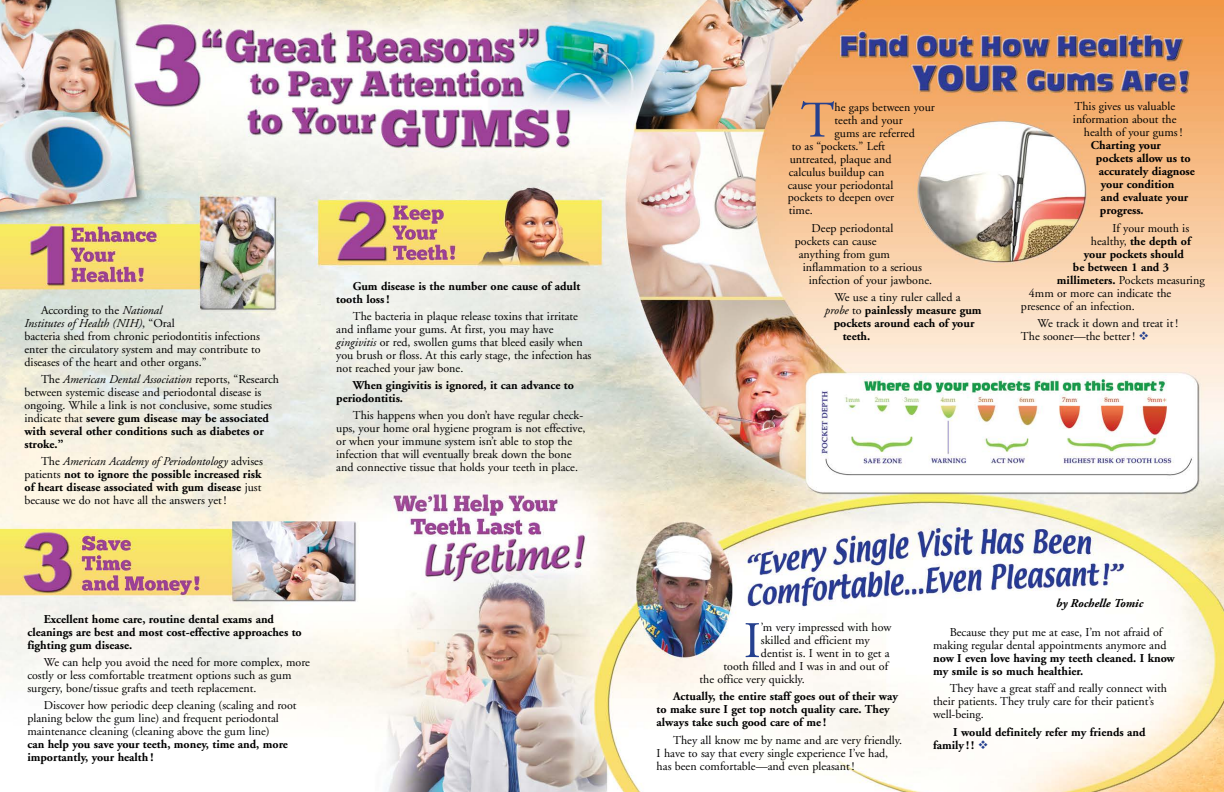
<style>
.page{position:relative;width:1224px;height:792px;background:#fff}
.page>*{position:absolute;margin:0;border:0;box-sizing:border-box;transform-origin:0 0}
.t1{font:51.2px "Adobe Garamond";color:#25408f}
.t2{font:12px/13px "Adobe Garamond";color:#000}
.t3{font:700 12px/13px "Adobe Garamond";color:#000}
.t4{font:italic 700 12px "Adobe Garamond Pro";color:#000}
.s1{font-style:italic}
.s2{font-weight:700}
.s3{font-weight:400}
.s4{font-weight:400;font-style:italic}
.s5{color:#25408f}
</style>
<div class="page">
<img style="left:0;top:0;width:1224px;height:792px">
<p class="t2" style="left:24px;top:304px;width:238px;text-indent:17px">According to the <span class="s1">National<br>Institutes of Health (NIH)</span>, “Oral<br>bacteria shed from chronic periodontitis infections enter the circulatory system and may contribute to diseases of the heart and other organs.”</p>
<p class="t2" style="left:24px;top:373px;width:256px;text-indent:17px">The <span class="s1">American Dental Association</span> reports, “Research between systemic disease and periodontal disease is ongoing. While a link is not conclusive, some studies indicate that <span class="s2">severe gum disease may be associated with several other conditions such as diabetes or stroke.”</span></p>
<p class="t3" style="left:24px;top:455px;width:240px;text-indent:17px"><span class="s3">The</span> <span class="s4">American Academy of Periodontology</span> <span class="s3">advises patients</span> not to ignore the possible increased risk of heart disease associated with gum disease <span class="s3">just because we do not have all the answers yet !</span></p>
<p class="t3" style="left:336px;top:279px;width:246px;text-indent:17px">Gum disease is the number one cause of adult tooth loss !</p>
<p class="t2" style="left:336px;top:310px;width:257px;text-indent:17px">The bacteria in plaque release toxins that irritate and inflame your gums. At first, you may have <span class="s1">gingivitis</span> or red, swollen gums that bleed easily when you brush or floss. At this early stage, the infection has not reached your jaw bone.</p>
<p class="t3" style="left:336px;top:379px;width:239px;text-indent:17px">When gingivitis is ignored, it can advance to periodontitis.</p>
<p class="t2" style="left:336px;top:409px;width:251px;text-indent:17px">This happens when you don’t have regular check&shy;ups, your home oral hygiene program is not effective, or when your immune system isn’t able to stop the infection that will eventually break down the bone and connective tissue that holds your teeth in place.</p>
<p class="t3" style="left:27px;top:613px;width:276px;text-indent:17px">Excellent home care, routine dental exams and cleanings are best and most cost-effective approaches to fighting gum disease.</p>
<p class="t2" style="left:27px;top:656px;width:284px;text-indent:17px">We can help you avoid the need for more complex, more costly or less comfortable treatment options such as gum surgery, bone/tissue grafts and teeth replacement.</p>
<p class="t2" style="left:27px;top:699px;width:271px;text-indent:17px">Discover how periodic deep cleaning (scaling and root planing below the gum line) and frequent periodontal maintenance cleaning (cleaning above the gum line)</p>
<p class="t3" style="left:27px;top:738px;width:262px">can help you save your teeth, money, time and, more importantly, your health !</p>
<h1 class="t1" style="left:801px;top:93px;width:35px">T</h1>
<p class="t2" style="left:835px;top:101px;width:102px">he gaps between your</p>
<p class="t2" style="left:835px;top:114px;width:70px">teeth and your</p>
<p class="t2" style="left:835px;top:127px;width:82px">gums are referred</p>
<p class="t2" style="left:792px;top:140px;width:95px">to as “pockets.” Left</p>
<p class="t2" style="left:790px;top:153px;width:103px">untreated, plaque and</p>
<p class="t2" style="left:789px;top:166px;width:97px">calculus buildup can</p>
<p class="t2" style="left:788px;top:179px;width:107px">cause your periodontal</p>
<p class="t2" style="left:788px;top:192px;width:108px">pockets to deepen over</p>
<p class="t2" style="left:789px;top:205px;width:25px">time.</p>
<p class="t2" style="left:812px;top:222px;width:83px">Deep periodontal</p>
<p class="t2" style="left:795px;top:235px;width:83px">pockets can cause</p>
<p class="t2" style="left:799px;top:248px;width:93px">anything from gum</p>
<p class="t2" style="left:803px;top:261px;width:121px">inflammation to a serious</p>
<p class="t2" style="left:809px;top:274px;width:125px">infection of your jawbone.</p>
<p class="t2" style="left:834px;top:291px;width:128px">We use a tiny ruler called a</p>
<p class="t3" style="left:825px;top:304px;width:158px"><span class="s4">probe</span> <span class="s3">to</span> painlessly measure gum</p>
<p class="t3" style="left:834px;top:317px;width:142px">pockets around each of your</p>
<p class="t3" style="left:843px;top:330px;width:29px">teeth.</p>
<p class="t2" style="left:1075px;top:100px;width:102px">This gives us valuable</p>
<p class="t2" style="left:1073px;top:113px;width:105px">information about the</p>
<p class="t2" style="left:1084px;top:126px;width:100px">health of your gums !</p>
<p class="t3" style="left:1091px;top:139px;width:72px">Charting your</p>
<p class="t3" style="left:1096px;top:152px;width:96px">pockets allow us to</p>
<p class="t3" style="left:1099px;top:165px;width:97px">accurately diagnose</p>
<p class="t3" style="left:1101px;top:178px;width:75px">your condition</p>
<p class="t3" style="left:1101px;top:191px;width:89px">and evaluate your</p>
<p class="t3" style="left:1100px;top:204px;width:45px">progress.</p>
<p class="t2" style="left:1113px;top:222px;width:78px">If your mouth is</p>
<p class="t3" style="left:1091px;top:235px;width:101px"><span class="s3">healthy,</span> the depth of</p>
<p class="t3" style="left:1084px;top:248px;width:101px">your pockets should</p>
<p class="t3" style="left:1073px;top:261px;width:98px">be between 1 and 3</p>
<p class="t2" style="left:1057px;top:274px;width:149px"><span class="s2">millimeters.</span> Pockets measuring</p>
<p class="t2" style="left:1029px;top:287px;width:144px">4mm or more can indicate the</p>
<p class="t2" style="left:1021px;top:300px;width:115px">presence of an infection.</p>
<p class="t2" style="left:1021px;top:317px;width:159px;text-indent:17px">We track it down and treat it !<br>The sooner—the better ! <span class="s5">❖</span></p>
<p class="t4" style="left:1056px;top:596px;width:88px">by Rochelle Tomic</p>
<h1 class="t1" style="left:744px;top:613px;width:19px">I</h1>
<p class="t2" style="left:761px;top:621px;width:132px">’m very impressed with how</p>
<p class="t2" style="left:761px;top:634px;width:110px">skilled and efficient my</p>
<p class="t2" style="left:761px;top:647px;width:130px">dentist is. I went in to get a</p>
<p class="t2" style="left:724px;top:660px;width:166px">tooth filled and I was in and out of</p>
<p class="t2" style="left:700px;top:673px;width:107px">the office very quickly.</p>
<p class="t3" style="left:657px;top:690px;width:243px;text-indent:17px">Actually, the entire staff goes out of their way to make sure I get top notch quality care. They always take such good care of me !</p>
<p class="t2" style="left:657px;top:734px;width:247px;text-indent:17px">They all know me by name and are very friendly.<br>I have to say that every single experience I’ve had, has been comfortable—and even pleasant !</p>
<p class="t2" style="left:933px;top:626px;width:235px;text-indent:17px">Because they put me at ease, I’m not afraid of making regular dental appointments anymore and</p>
<p class="t3" style="left:933px;top:652px;width:243px">now I even love having my teeth cleaned. I know my smile is so much healthier.</p>
<p class="t2" style="left:933px;top:682px;width:235px;text-indent:17px">They have a great staff and really connect with their patients. They truly care for their patient’s well-being.</p>
<p class="t3" style="left:933px;top:726px;width:214px;text-indent:20px">I would definitely refer my friends and family ! ! <span class="s5">❖</span></p>
</div>
